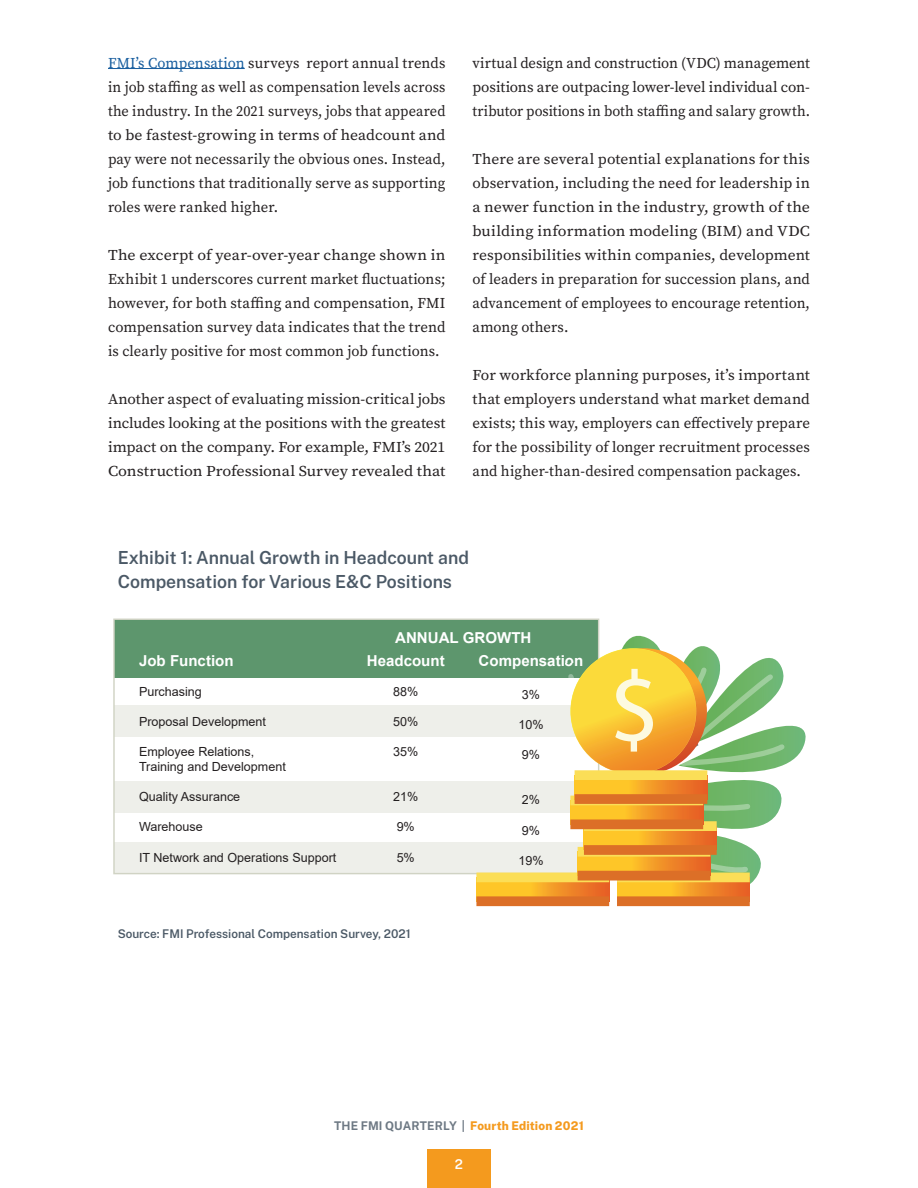
<style>
.page{position:relative;width:918px;height:1188px;background:#fff}
.page>*{position:absolute;margin:0;border:0;box-sizing:border-box;transform-origin:0 0}
.SubHeading{font:600 18px "Public Sans";color:#4b5966}
.t1{font:700 15.15px "Arial";color:#fff}
.t2{font:15px/24px "Source Serif Pro";letter-spacing:.005em;color:#231f20;text-align:justify}
.t3{font:15px/24px "Source Serif Pro";letter-spacing:.005em;color:#231f20;text-align:justify;scale:1.06 1}
.t4{font:600 13.5px "Public Sans";color:#fff}
.t5{font:12.6px/15.1px "Arial";color:#231f20}
.SubHeading-2{font:600 12px "Public Sans";color:#4b5966}
.t6{font:800 12px "Public Sans";letter-spacing:.015em;color:#f49a1e}
.s1{color:#175d9e}
.s2{font-weight:700;color:#6e7984}
</style>
<div class="page">
<div style="left:427px;top:1149px;width:64px;height:39px;background:#f49a1e"></div>
<hr style="left:108px;top:68px;width:137px;height:1px;background:#175d9e">
<div style="left:114px;top:705px;width:485px;height:31px;background:#eeefea"></div>
<div style="left:114px;top:781px;width:485px;height:31px;background:#eeefea"></div>
<div style="left:114px;top:842px;width:485px;height:32px;background:#eeefea"></div>
<div style="left:114px;top:619px;width:485px;height:59px;background:#5d966d"></div>
<svg style="left:568px;top:619px;width:238px;height:287px"></svg>
<svg style="left:476px;top:882px;width:133px;height:14px;background:#f5a328"></svg>
<div style="left:476px;top:896px;width:133px;height:10px;background:#dc6f27"></div>
<div style="left:476px;top:873px;width:133px;height:9px;background:#fbde57"></div>
<svg style="left:617px;top:882px;width:133px;height:14px;background:#f5a328"></svg>
<div style="left:617px;top:896px;width:133px;height:10px;background:#dc6f27"></div>
<div style="left:617px;top:873px;width:133px;height:9px;background:#fbde57"></div>
<svg style="left:578px;top:857px;width:132px;height:14px;background:#f5a127"></svg>
<div style="left:578px;top:871px;width:132px;height:10px;background:#dc6f27"></div>
<div style="left:578px;top:847px;width:132px;height:10px;background:#fbde57"></div>
<svg style="left:584px;top:831px;width:133px;height:14px;background:#f5a227"></svg>
<div style="left:584px;top:845px;width:133px;height:10px;background:#dc6f27"></div>
<svg style="left:584px;top:821px;width:133px;height:10px"></svg>
<svg style="left:570px;top:805px;width:133px;height:14px;background:#f5a428"></svg>
<div style="left:570px;top:819px;width:133px;height:10px;background:#dc6f27"></div>
<svg style="left:570px;top:796px;width:133px;height:9px"></svg>
<svg style="left:575px;top:780px;width:132px;height:14px;background:#f5a227"></svg>
<div style="left:575px;top:794px;width:132px;height:10px;background:#dc6f27"></div>
<div style="left:575px;top:770px;width:132px;height:10px;background:#fbde57"></div>
<p class="t2" style="left:108px;top:51px;width:339px"><span class="s1">FMI’s Compensation</span> surveys report annual trends in job staffing as well as compensation levels across the industry. In the 2021 surveys, jobs that appeared to be fastest-growing in terms of headcount and pay were not necessarily the obvious ones. Instead, job functions that traditionally serve as supporting roles were ranked higher.</p>
<p class="t3" style="left:108px;top:243px;width:320px">The excerpt of year-over-year change shown in Exhibit 1 underscores current market fluctuations; however, for both staffing and compensation, FMI compensation survey data indicates that the trend is clearly positive for most common job functions.</p>
<p class="t2" style="left:108px;top:387px;width:339px">Another aspect of evaluating mission-critical jobs includes looking at the positions with the greatest impact on the company. For example, FMI’s 2021<br>Construction Professional Survey revealed that</p>
<p class="t2" style="left:472px;top:51px;width:339px">virtual design and construction (VDC) management positions are outpacing lower-level individual con&shy;tributor positions in both staffing and salary growth.</p>
<p class="t2" style="left:472px;top:147px;width:339px">There are several potential explanations for this observation, including the need for leadership in a newer function in the industry, growth of the building information modeling (BIM) and VDC responsibilities within companies, development of leaders in preparation for succession plans, and advancement of employees to encourage retention, among others.</p>
<p class="t2" style="left:472px;top:363px;width:339px">For workforce planning purposes, it’s important that employers understand what market demand exists; this way, employers can effectively prepare for the possibility of longer recruitment processes and higher-than-desired compensation packages.</p>
<p class="SubHeading" style="left:118px;top:544px;width:353px">Exhibit 1: Annual Growth in Headcount and</p>
<p class="SubHeading" style="left:118px;top:568px;width:336px">Compensation for Various E&amp;C Positions</p>
<p class="t1" style="left:139px;top:650px;width:96px">Job Function</p>
<p class="t5" style="left:139px;top:684px;width:64px">Purchasing</p>
<p class="t5" style="left:139px;top:714px;width:129px">Proposal Development</p>
<p class="t5" style="left:139px;top:744px;width:148px">Employee Relations,<br>Training and Development</p>
<p class="t5" style="left:139px;top:789px;width:103px">Quality Assurance</p>
<p class="t5" style="left:139px;top:819px;width:65px">Warehouse</p>
<p class="t5" style="left:139px;top:849px;width:199px">IT Network and Operations Support</p>
<p class="t1" style="left:395px;top:627px;width:138px">ANNUAL GROWTH</p>
<p class="t1" style="left:367px;top:650px;width:79px">Headcount</p>
<p class="t5" style="left:393px;top:684px;width:27px">88%</p>
<p class="t5" style="left:393px;top:714px;width:27px">50%</p>
<p class="t5" style="left:393px;top:744px;width:27px">35%</p>
<p class="t5" style="left:393px;top:789px;width:27px">21%</p>
<p class="t5" style="left:397px;top:819px;width:20px">9%</p>
<p class="t5" style="left:397px;top:849px;width:20px">5%</p>
<p class="t1" style="left:479px;top:650px;width:106px">Compensation</p>
<p class="t5" style="left:522px;top:687px;width:20px">3%</p>
<p class="t5" style="left:518px;top:717px;width:27px">10%</p>
<p class="t5" style="left:522px;top:747px;width:20px">9%</p>
<p class="t5" style="left:522px;top:792px;width:20px">2%</p>
<p class="t5" style="left:522px;top:822px;width:20px">9%</p>
<p class="t5" style="left:518px;top:853px;width:27px">19%</p>
<p class="SubHeading-2" style="left:118px;top:925px;width:294px">Source: FMI Professional Compensation Survey, 2021</p>
<p class="t6" style="left:334px;top:1117px;width:251px"><span class="s2">THE FMI QUARTERLY |</span> Fourth Edition 2021</p>
<p class="t4" style="left:455px;top:1155px;width:10px">2</p>
</div>
